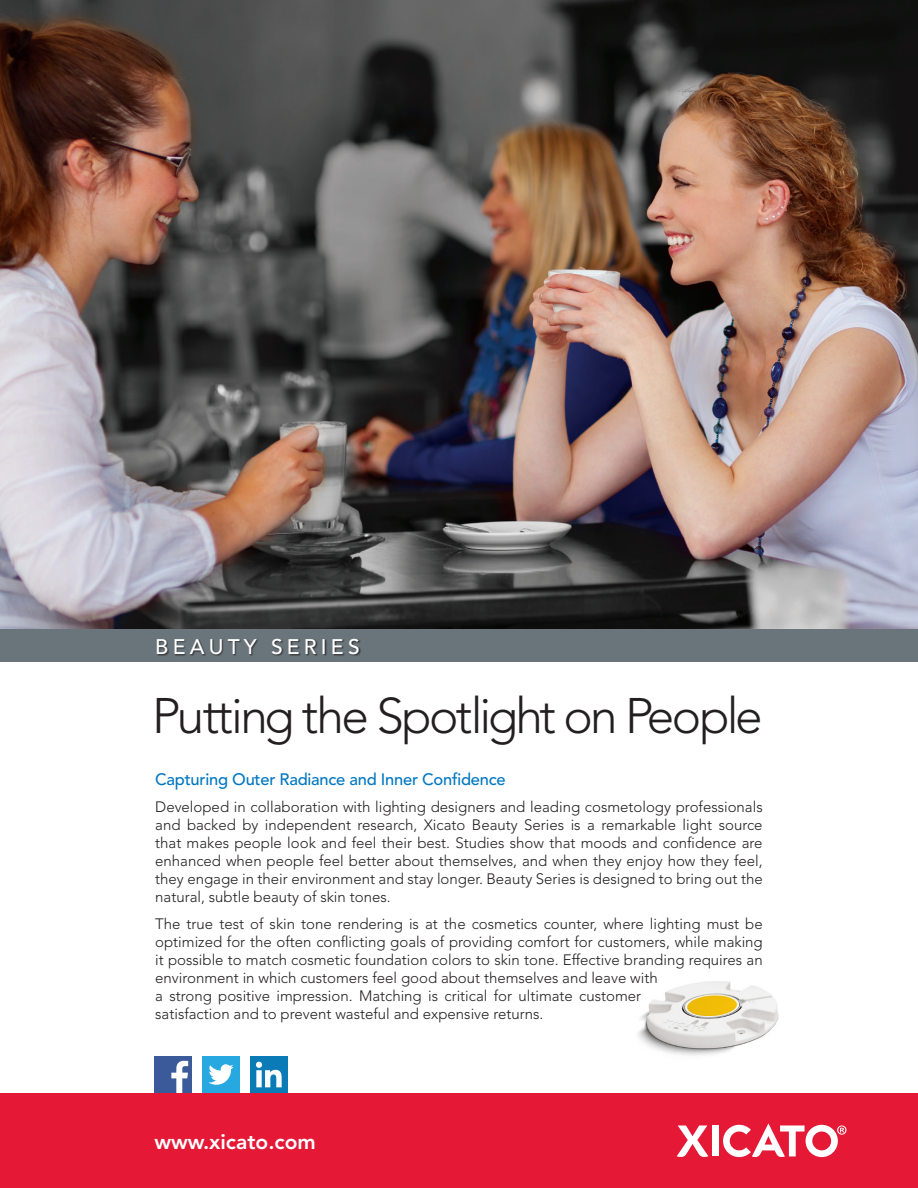
<style>
.page{position:relative;width:918px;height:1188px;background:#fff}
.page>*{position:absolute;margin:0;border:0;box-sizing:border-box;transform-origin:0 0}
.header_2{font:300 49.5px "Avenir";letter-spacing:-.055em;color:#231f20}
.locations{font:800 21px "Avenir";color:#fff}
.body_1{font:500 21px "Avenir";letter-spacing:.2em;color:#fff}
.subhead_3{font:500 16.5px "Avenir";letter-spacing:-.015em;color:#0077c0}
.body_1-2{font:300 15px/18px "Avenir";color:#231f20;text-align:justify}
</style>
<div class="page">
<img style="left:0;top:0;width:918px;height:630px">
<div style="left:154px;top:1056px;width:38px;height:38px;background:#3a5a99"></div>
<svg style="left:171px;top:1061px;width:17px;height:33px"></svg>
<div style="left:250px;top:1056px;width:38px;height:37px;background:#0a7bb6"></div>
<svg style="left:256px;top:1062px;width:26px;height:25px"></svg>
<div style="left:202px;top:1056px;width:38px;height:37px;background:#27a8e0"></div>
<svg style="left:208px;top:1064px;width:26px;height:21px"></svg>
<div style="left:0;top:1094px;width:918px;height:94px;background:#e51836"></div>
<div style="left:712px;top:1125px;width:7px;height:31px;background:#fff"></div>
<svg style="left:677px;top:1126px;width:32px;height:31px"></svg>
<svg style="left:723px;top:1123px;width:123px;height:35px"></svg>
<div style="left:0;top:630px;width:918px;height:32px;background:#6a747b"></div>
<div style="left:157px;top:639px;width:205px;height:17px;background:#231f20;opacity:.75"></div>
<img style="left:638px;top:981px;width:141px;height:75px">
<p class="body_1" style="left:155px;top:634px;width:206px">BEAUTY SERIES</p>
<p class="header_2" style="left:152px;top:687px;width:612px">Putting the Spotlight on People</p>
<p class="subhead_3" style="left:155px;top:770px;width:352px">Capturing Outer Radiance and Inner Confidence</p>
<p class="body_1-2" style="left:155px;top:798px;width:609px">Developed in collaboration with lighting designers and leading cosmetology professionals and backed by independent research, Xicato Beauty Series is a remarkable light source that makes people look and feel their best. Studies show that moods and confidence are enhanced when people feel better about themselves, and when they enjoy how they feel, they engage in their environment and stay longer. Beauty Series is designed to bring out the natural, subtle beauty of skin tones.</p>
<p class="body_1-2" style="left:155px;top:915px;width:609px;text-align:left">The true test of skin tone rendering is at the cosmetics counter, where lighting must be optimized for the often conflicting goals of providing comfort for customers, while making it possible to match cosmetic foundation colors to skin tone. Effective branding requires an environment in which customers feel good about themselves and leave with<br>a strong positive impression. Matching is critical for ultimate customer<br>satisfaction and to prevent wasteful and expensive returns.</p>
<p class="locations" style="left:154px;top:1129px;width:163px">www.xicato.com</p>
</div>
